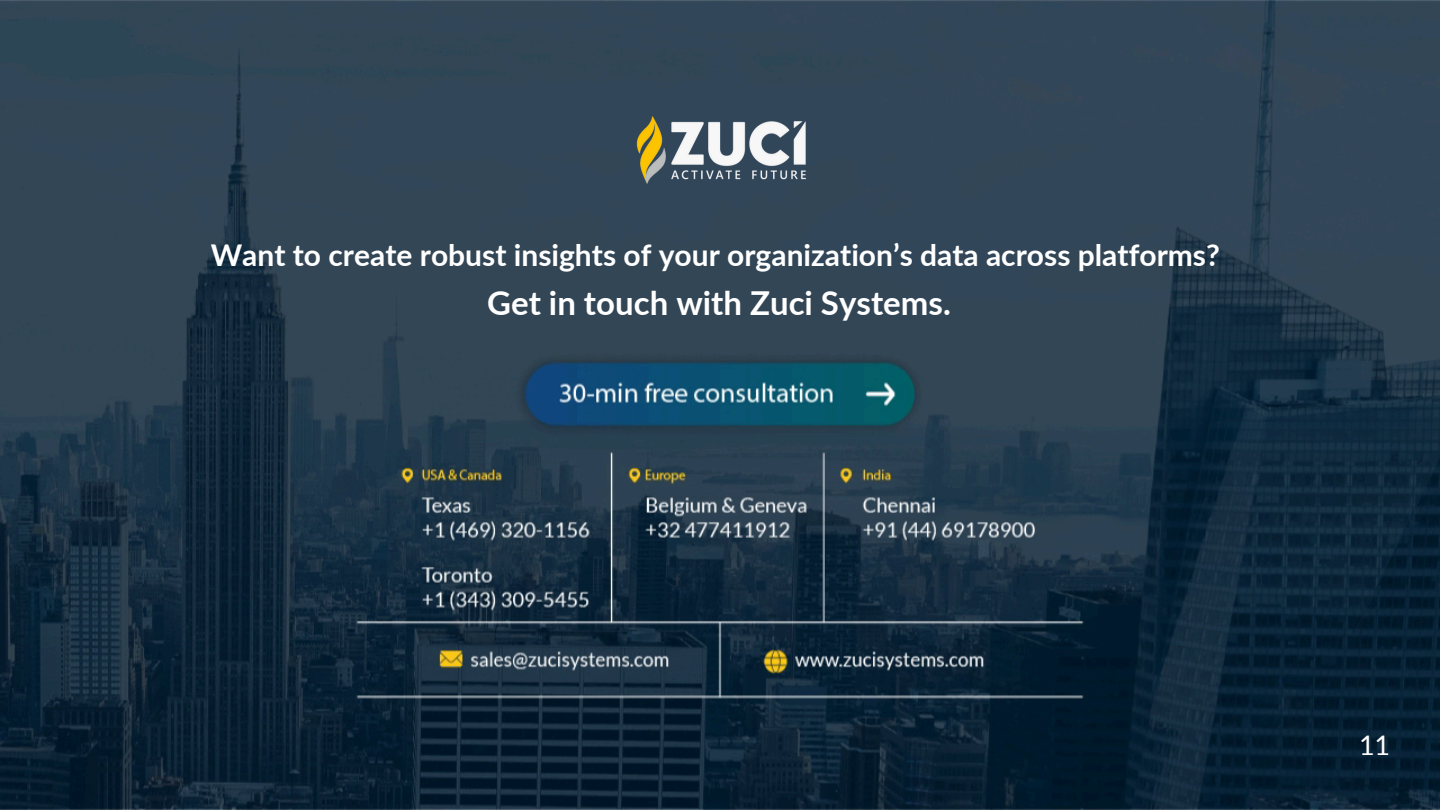
<style>
.page{position:relative;width:1440px;height:810px;background:#fff}
.page>*{position:absolute;margin:0;border:0;box-sizing:border-box;transform-origin:0 0}
.t1{font:700 33px "Lato";color:#fff}
.t2{font:700 30px "Lato";color:#fff}
.t3{font:27px "Lato";color:#fff}
</style>
<div class="page">
<img style="left:0;top:0;width:1440px;height:810px">
<img style="left:608px;top:103px;width:224px;height:93px">
<h1 class="t2" style="left:211px;top:236px;width:1011px">Want to create robust insights of your organization’s data across platforms?</h1>
<h1 class="t1" style="left:487px;top:283px;width:465px">Get in touch with Zuci Systems.</h1>
<p class="t3" style="left:1359px;top:728px;width:33px">11</p>
</div>
